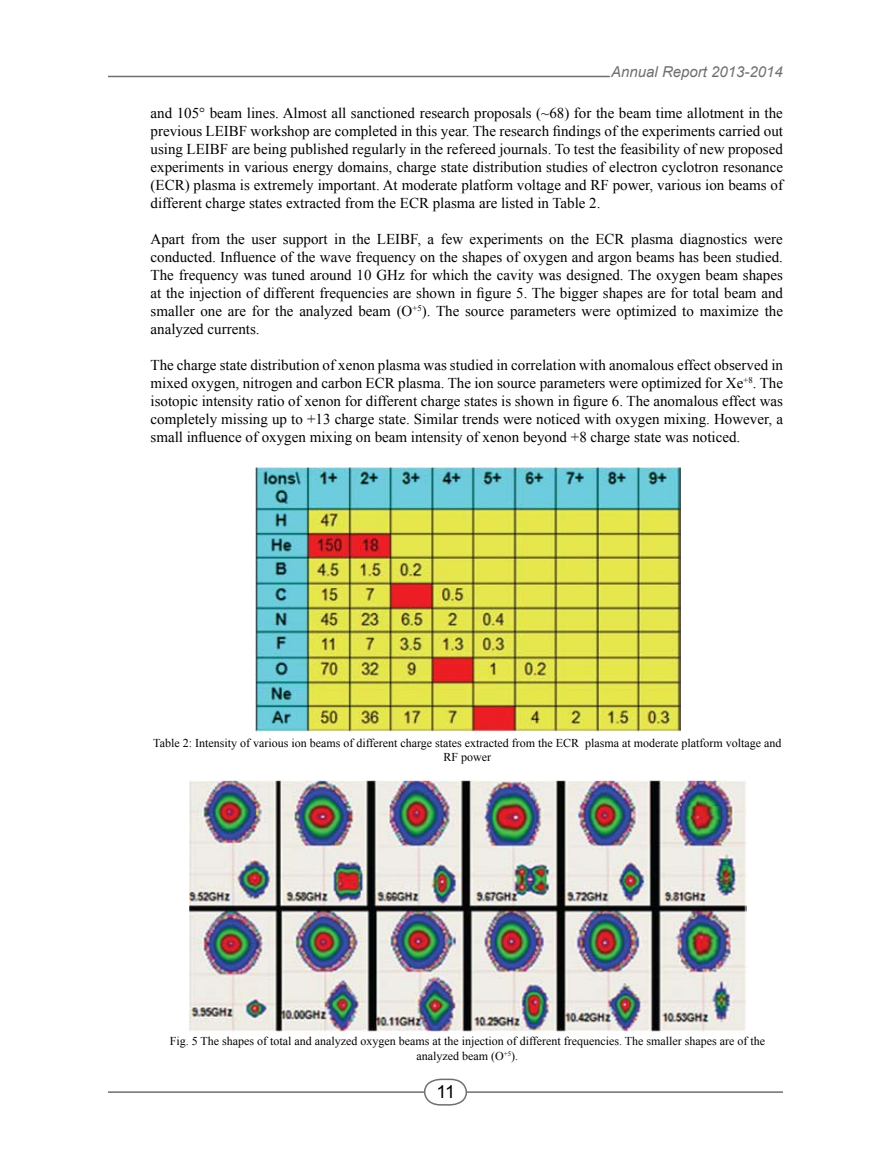
<style>
.page{position:relative;width:891px;height:1161px;background:#fff}
.page>*{position:absolute;margin:0;border:0;box-sizing:border-box;transform-origin:0 0}
.t1{font:18px "Arial";color:#000}
.t2{font:15px/18px "Times New Roman";color:#000;text-align:justify}
.t3{font:italic 15px "Arial";color:#6d6f71}
.t4{font:12px/14.4px "Times New Roman";color:#000;text-align:center}
</style>
<div class="page">
<hr style="left:108px;top:76px;width:502px;height:1px;background:#6d6f71">
<hr style="left:108px;top:1091px;width:675px;height:2px;background:#6d6f71">
<svg style="left:423px;top:1078px;width:45px;height:28px"></svg>
<img style="left:256px;top:467px;width:425px;height:265px">
<img style="left:189px;top:781px;width:557px;height:250px">
<p class="t3" style="left:611px;top:62px;width:173px">Annual Report 2013-2014</p>
<p class="t2" style="left:151px;top:104px;width:634px">and 105° beam lines. Almost all sanctioned research proposals (~68) for the beam time allotment in the previous LEIBF workshop are completed in this year. The research findings of the experiments carried out using LEIBF are being published regularly in the refereed journals. To test the feasibility of new proposed experiments in various energy domains, charge state distribution studies of electron cyclotron resonance (ECR) plasma is extremely important. At moderate platform voltage and RF power, various ion beams of different charge states extracted from the ECR plasma are listed in Table 2.</p>
<p class="t2" style="left:151px;top:230px;width:634px">Apart from the user support in the LEIBF, a few experiments on the ECR plasma diagnostics were conducted. Influence of the wave frequency on the shapes of oxygen and argon beams has been studied.<br>The frequency was tuned around 10 GHz for which the cavity was designed. The oxygen beam shapes at the injection of different frequencies are shown in figure 5. The bigger shapes are for total beam and smaller one are for the analyzed beam (O<sup>+5</sup>). The source parameters were optimized to maximize the analyzed currents.</p>
<p class="t2" style="left:151px;top:356px;width:634px">The charge state distribution of xenon plasma was studied in correlation with anomalous effect observed in mixed oxygen, nitrogen and carbon ECR plasma. The ion source parameters were optimized for Xe<sup>+8</sup>. The isotopic intensity ratio of xenon for different charge states is shown in figure 6. The anomalous effect was completely missing up to +13 charge state. Similar trends were noticed with oxygen mixing. However, a small influence of oxygen mixing on beam intensity of xenon beyond +8 charge state was noticed.</p>
<p class="t4" style="left:153px;top:736px;width:630px">Table 2: Intensity of various ion beams of different charge states extracted from the ECR plasma at moderate platform voltage and<br>RF power</p>
<p class="t4" style="left:170px;top:1034px;width:597px">Fig. 5 The shapes of total and analyzed oxygen beams at the injection of different frequencies. The smaller shapes are of the analyzed beam (O<sup>+5</sup>).</p>
<p class="t1" style="left:436px;top:1080px;width:20px">11</p>
</div>
